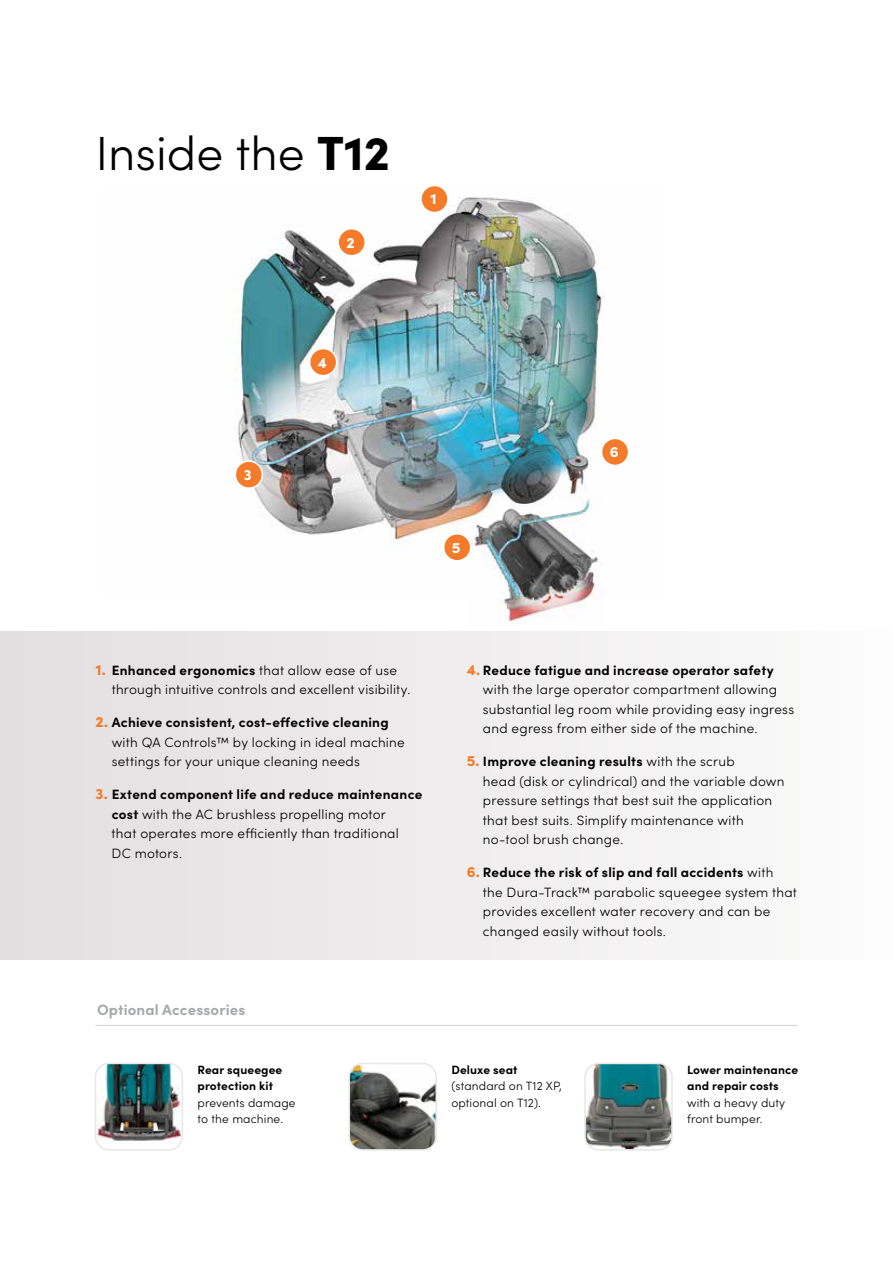
<style>
.page{position:relative;width:893px;height:1263px;background:#fff}
.page>*{position:absolute;margin:0;border:0;box-sizing:border-box;transform-origin:0 0}
.t1{font:300 48px "Sofia Pro";color:#000}
.t2{font:700 15px "Sofia Pro";letter-spacing:.01em;color:#a7a8a9}
.t3{font:900 15px "Sofia Pro";color:#fff}
.t4{font:300 13.5px/19.5px "Sofia Pro";letter-spacing:.02em;color:#000}
.t5{font:300 12px/16.5px "Sofia Pro";letter-spacing:.01em;color:#000}
.t6{font:700 12px/16.5px "Sofia Pro";letter-spacing:.01em;color:#000}
.s1{font-weight:900}
.s2{font-weight:900;font-size:15px;color:#f47b29}
.s3{font-weight:700}
</style>
<div class="page">
<img style="left:236px;top:197px;width:372px;height:346px">
<div style="left:0;top:631px;width:893px;height:328px;background:linear-gradient(to right,#e1dedf,#fcfbfb)"></div>
<div style="left:235px;top:461px;width:27px;height:27px;background:#f47b29;border-radius:50%"></div>
<div style="left:235px;top:460px;width:28px;height:29px;border:2px solid #fff;border-radius:50%"></div>
<div style="left:310px;top:349px;width:27px;height:27px;background:#f47b29;border-radius:50%"></div>
<div style="left:309px;top:348px;width:28px;height:28px;border:2px solid #fff;border-radius:50%"></div>
<div style="left:602px;top:438px;width:27px;height:27px;background:#f47b29;border-radius:50%"></div>
<div style="left:601px;top:438px;width:28px;height:28px;border:2px solid #fff;border-radius:50%"></div>
<img style="left:95px;top:1063px;width:85px;height:81px">
<div style="left:95px;top:1063px;width:88px;height:87px;border:2px solid #e6e7e8;border-radius:14px"></div>
<img style="left:351px;top:1063px;width:83px;height:87px">
<div style="left:348px;top:1063px;width:89px;height:87px;border:2px solid #e6e7e8;border-radius:14px"></div>
<hr style="left:95px;top:1025px;width:702px;height:1px;background:#d3d3d4">
<img style="left:467px;top:499px;width:138px;height:124px">
<div style="left:421px;top:185px;width:27px;height:27px;background:#f47b29;border-radius:50%"></div>
<div style="left:420px;top:185px;width:29px;height:28px;border:2px solid #fff;border-radius:50%"></div>
<div style="left:338px;top:229px;width:27px;height:27px;background:#f47b29;border-radius:50%"></div>
<div style="left:337px;top:228px;width:29px;height:28px;border:2px solid #fff;border-radius:50%"></div>
<div style="left:444px;top:534px;width:27px;height:27px;background:#f47b29;border-radius:50%"></div>
<div style="left:443px;top:533px;width:28px;height:28px;border:2px solid #fff;border-radius:50%"></div>
<img style="left:587px;top:1066px;width:83px;height:84px">
<div style="left:584px;top:1063px;width:89px;height:87px;border:2px solid #e6e7e8;border-radius:14px"></div>
<h1 class="t1" style="left:95px;top:118px;width:296px">Inside the <span class="s1">T12</span></h1>
<p class="t3" style="left:347px;top:231px;width:10px">2</p>
<p class="t3" style="left:430px;top:187px;width:8px">1</p>
<p class="t3" style="left:244px;top:463px;width:9px">3</p>
<p class="t3" style="left:318px;top:350px;width:11px">4</p>
<p class="t3" style="left:452px;top:536px;width:10px">5</p>
<p class="t3" style="left:610px;top:440px;width:10px">6</p>
<p class="t4" style="left:112px;top:660px;width:300px;text-indent:-16px"><span class="s2">1.</span> <span class="s3">Enhanced ergonomics</span> that allow ease of use through intuitive controls and excellent visibility.</p>
<p class="t4" style="left:112px;top:712px;width:295px;text-indent:-16px"><span class="s2">2.</span> <span class="s3">Achieve consistent, cost-effective cleaning </span>with QA Controls™ by locking in ideal machine settings for your unique cleaning needs</p>
<p class="t4" style="left:112px;top:784px;width:312px;text-indent:-16px"><span class="s2">3.</span> <span class="s3">Extend component life and reduce maintenance cost</span> with the AC brushless propelling motor<br>that operates more efficiently than traditional<br>DC motors.</p>
<p class="t2" style="left:97px;top:998px;width:150px">Optional Accessories</p>
<p class="t6" style="left:198px;top:1060px;width:86px">Rear squeegee protection kit</p>
<p class="t5" style="left:198px;top:1093px;width:100px">prevents damage to the machine.</p>
<p class="t4" style="left:483px;top:660px;width:313px;text-indent:-16px"><span class="s2">4.</span> <span class="s3">Reduce fatigue and increase operator safety </span>with the large operator compartment allowing substantial leg room while providing easy ingress and egress from either side of the machine.</p>
<p class="t4" style="left:483px;top:751px;width:303px;text-indent:-16px"><span class="s2">5.</span> <span class="s3">Improve cleaning results</span> with the scrub<br>head (disk or cylindrical) and the variable down pressure settings that best suit the application that best suits. Simplify maintenance with no-tool brush change.</p>
<p class="t4" style="left:483px;top:862px;width:316px;text-indent:-16px"><span class="s2">6.</span> <span class="s3">Reduce the risk of slip and fall accidents</span> with<br>the Dura-Track™ parabolic squeegee system that provides excellent water recovery and can be changed easily without tools.</p>
<p class="t6" style="left:451px;top:1060px;width:68px">Deluxe seat</p>
<p class="t5" style="left:451px;top:1077px;width:112px">(standard on T12 XP, optional on T12).</p>
<p class="t6" style="left:687px;top:1060px;width:113px">Lower maintenance and repair costs</p>
<p class="t5" style="left:687px;top:1093px;width:100px">with a heavy duty front bumper.</p>
</div>
